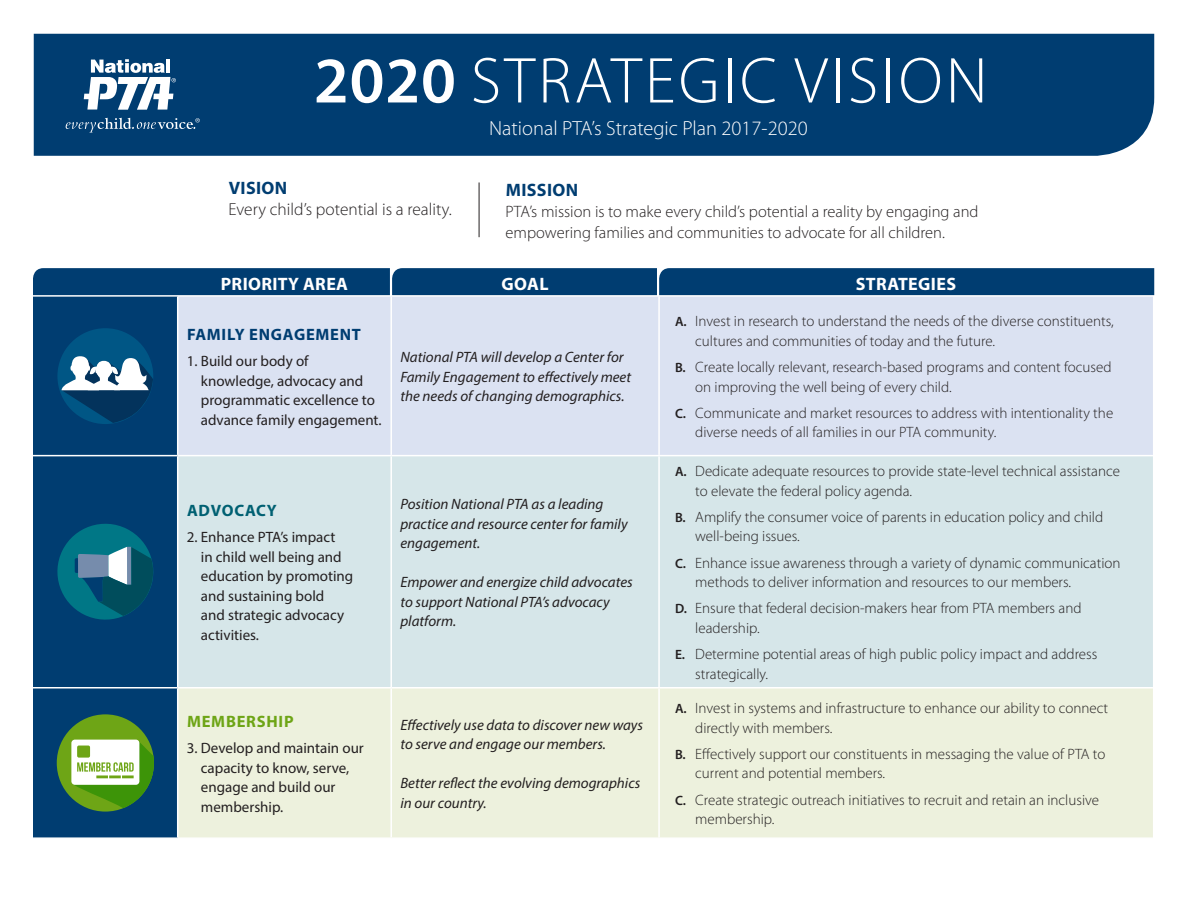
<style>
.page{position:relative;width:1188px;height:918px;background:#fff}
.page>*{position:absolute;margin:0;border:0;box-sizing:border-box;transform-origin:0 0}
.t1{font:300 65.4px "Myriad Pro";letter-spacing:.05em;color:#fff}
.t2{font:300 20.55px "Myriad Pro";color:#fff}
.t3{font:700 18px "Myriad Pro";letter-spacing:.02em;color:#fff}
.t4{font:700 18px "Myriad Pro";letter-spacing:.02em;color:#003d71}
.t5{font:300 17.4px "Myriad Pro";color:#231f20}
.t6{font:300 16.5px/21px "Myriad Pro";color:#231f20}
.t7{font:700 16.5px "Myriad Pro";letter-spacing:.045em;color:#003d71}
.t8{font:700 16.5px "Myriad Pro";letter-spacing:.045em;color:#6ea516}
.t9{font:700 16.5px "Myriad Pro";letter-spacing:.045em;color:#006072}
.t10{font:300 15px/19.5px "Myriad Pro";color:#231f20}
.t11{font:italic 15px/19.5px "Myriad Pro";color:#231f20}
.t12{font:15px/19.5px "Myriad Pro";color:#231f20}
.s1{font-weight:600}
.s2{font-weight:600;font-size:13.5px}
</style>
<div class="page">
<div style="left:34px;top:34px;width:1120px;height:122px;background:#003d71"></div>
<svg style="left:66px;top:118px;width:134px;height:15px;background:#285b87"></svg>
<svg style="left:84px;top:59px;width:92px;height:51px"></svg>
<hr style="left:166px;top:60px;width:4px;height:13px;background:#fff">
<div style="left:33px;top:268px;width:1121px;height:27px;background:#003d71"></div>
<div style="left:33px;top:297px;width:144px;height:540px;background:#003d71"></div>
<div style="left:178px;top:297px;width:975px;height:158px;background:#dbe2f2"></div>
<div style="left:178px;top:456px;width:975px;height:231px;background:#d6e6e9"></div>
<div style="left:178px;top:688px;width:975px;height:149px;background:#edf1dd"></div>
<hr style="left:390px;top:297px;width:2px;height:158px;background:#fff">
<hr style="left:658px;top:297px;width:2px;height:158px;background:#fff">
<hr style="left:390px;top:456px;width:2px;height:231px;background:#fff">
<hr style="left:658px;top:456px;width:2px;height:231px;background:#fff">
<hr style="left:390px;top:688px;width:2px;height:149px;background:#fff">
<hr style="left:658px;top:688px;width:2px;height:149px;background:#fff">
<hr style="left:33px;top:455px;width:145px;height:1px;background:#fff">
<hr style="left:33px;top:687px;width:145px;height:1px;background:#fff">
<div style="left:57px;top:328px;width:96px;height:96px;background:#005685;border-radius:50%"></div>
<svg style="left:62px;top:356px;width:91px;height:67px"></svg>
<svg style="left:51px;top:517px;width:109px;height:109px;background:#145f7e"></svg>
<div style="left:57px;top:714px;width:97px;height:98px;background:#6ea516;border-radius:50%"></div>
<svg style="left:71px;top:740px;width:83px;height:68px"></svg>
<hr style="left:479px;top:182px;width:1px;height:55px;background:#231f20">
<h1 class="t1" style="left:314px;top:41px;width:675px"><span class="s1">2020</span> STRATEGIC VISION</h1>
<h2 class="t2" style="left:489px;top:116px;width:320px">National PTA’s Strategic Plan 2017-2020</h2>
<p class="t4" style="left:229px;top:177px;width:60px">VISION</p>
<p class="t5" style="left:229px;top:199px;width:225px">Every child’s potential is a reality.</p>
<p class="t4" style="left:506px;top:178px;width:74px">MISSION</p>
<p class="t6" style="left:506px;top:200px;width:474px">PTA’s mission is to make every child’s potential a reality by engaging and empowering families and communities to advocate for all children.</p>
<p class="t3" style="left:221px;top:272px;width:129px">PRIORITY AREA</p>
<p class="t3" style="left:502px;top:272px;width:48px">GOAL</p>
<p class="t3" style="left:856px;top:272px;width:102px">STRATEGIES</p>
<p class="t7" style="left:187px;top:324px;width:175px">FAMILY ENGAGEMENT</p>
<p class="t12" style="left:201px;top:351px;width:182px;text-indent:-14px">1. Build our body of knowledge, advocacy and programmatic excellence to advance family engagement.</p>
<p class="t11" style="left:400px;top:347px;width:232px">National PTA will develop a Center for<br>Family Engagement to effectively meet the needs of changing demographics.</p>
<p class="t10" style="left:695px;top:311px;width:420px;text-indent:-20px"><span class="s2">A.</span> Invest in research to understand the needs of the diverse constituents, cultures and communities of today and the future.</p>
<p class="t10" style="left:695px;top:357px;width:418px;text-indent:-20px"><span class="s2">B.</span> Create locally relevant, research-based programs and content focused on improving the well being of every child.</p>
<p class="t10" style="left:695px;top:403px;width:420px;text-indent:-20px"><span class="s2">C.</span> Communicate and market resources to address with intentionality the diverse needs of all families in our PTA community.</p>
<p class="t9" style="left:187px;top:500px;width:91px">ADVOCACY</p>
<p class="t12" style="left:201px;top:527px;width:154px;text-indent:-14px">2. Enhance PTA’s impact<br>in child well being and education by promoting and sustaining bold<br>and strategic advocacy activities.</p>
<p class="t8" style="left:187px;top:710px;width:108px">MEMBERSHIP</p>
<p class="t12" style="left:201px;top:738px;width:164px;text-indent:-14px">3. Develop and maintain our capacity to know, serve, engage and build our membership.</p>
<p class="t11" style="left:400px;top:494px;width:229px">Position National PTA as a leading practice and resource center for family engagement.</p>
<p class="t11" style="left:400px;top:572px;width:234px">Empower and energize child advocates to support National PTA’s advocacy platform.</p>
<p class="t11" style="left:400px;top:715px;width:244px">Effectively use data to discover new ways to serve and engage our members.</p>
<p class="t11" style="left:400px;top:773px;width:241px">Better reflect the evolving demographics in our country.</p>
<p class="t10" style="left:695px;top:461px;width:426px;text-indent:-20px"><span class="s2">A.</span> Dedicate adequate resources to provide state-level technical assistance to elevate the federal policy agenda.</p>
<p class="t10" style="left:695px;top:507px;width:410px;text-indent:-20px"><span class="s2">B.</span> Amplify the consumer voice of parents in education policy and child well-being issues.</p>
<p class="t10" style="left:695px;top:553px;width:427px;text-indent:-20px"><span class="s2">C.</span> Enhance issue awareness through a variety of dynamic communication methods to deliver information and resources to our members.</p>
<p class="t10" style="left:695px;top:598px;width:388px;text-indent:-20px"><span class="s2">D.</span> Ensure that federal decision-makers hear from PTA members and leadership.</p>
<p class="t10" style="left:695px;top:644px;width:404px;text-indent:-20px"><span class="s2">E.</span> Determine potential areas of high public policy impact and address strategically.</p>
<p class="t10" style="left:695px;top:698px;width:414px;text-indent:-20px"><span class="s2">A.</span> Invest in systems and infrastructure to enhance our ability to connect directly with members.</p>
<p class="t10" style="left:695px;top:744px;width:412px;text-indent:-20px"><span class="s2">B.</span> Effectively support our constituents in messaging the value of PTA to current and potential members.</p>
<p class="t10" style="left:695px;top:790px;width:405px;text-indent:-20px"><span class="s2">C.</span> Create strategic outreach initiatives to recruit and retain an inclusive membership.</p>
</div>
